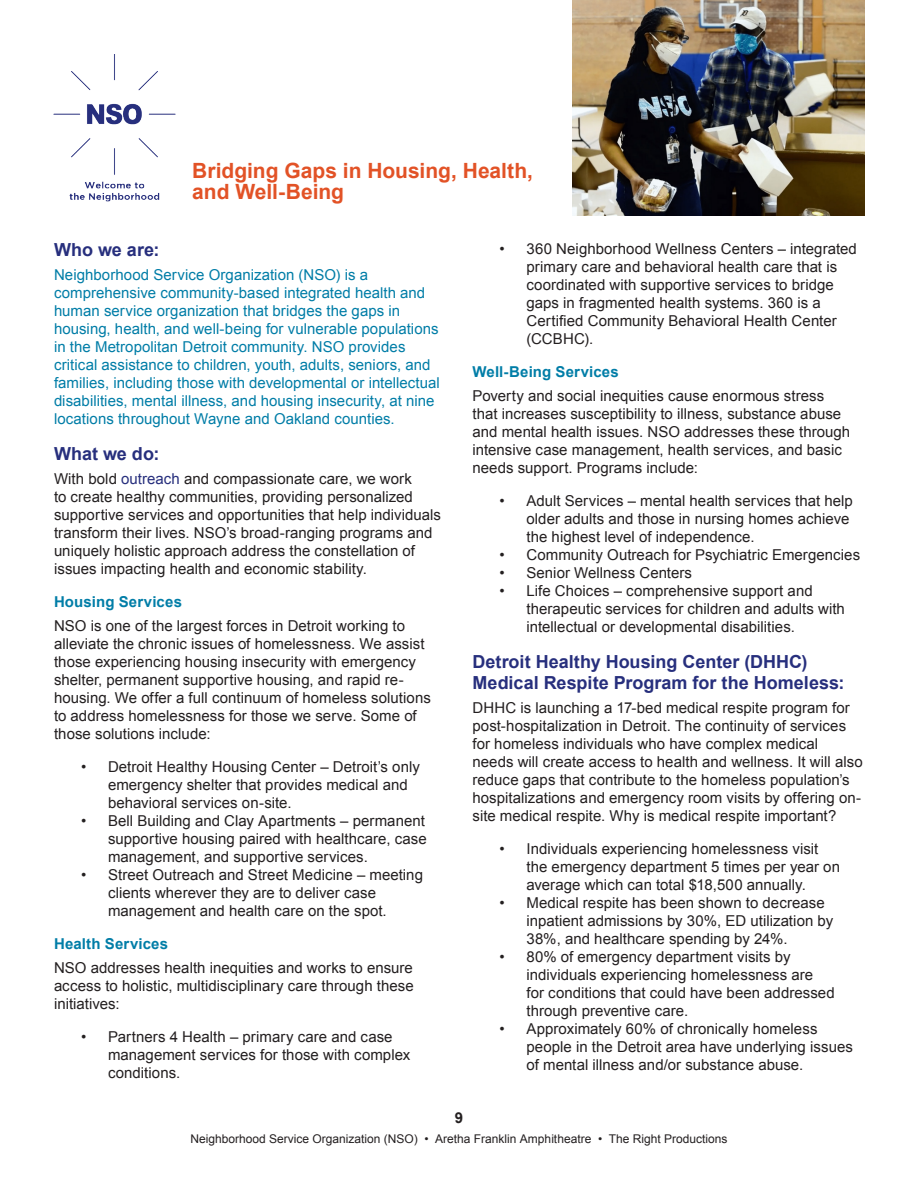
<style>
.page{position:relative;width:918px;height:1188px;background:#fff}
.page>*{position:absolute;margin:0;border:0;box-sizing:border-box;transform-origin:0 0}
.WOH_Photo_Caption{font:700 21px/21px "Arial";color:#e25226}
.WOH_Paragraph_Titles{font:700 18px/21px "Arial";color:#272f7d}
.t1{font:15px/18px "Arial";letter-spacing:.005em;color:#231f20}
.WOH_Paragraph_Titles-2{font:15px/18px "Arial";letter-spacing:.005em;color:#007da7}
.WOH_Paragraph_Titles-3{font:700 15px "Arial";letter-spacing:.01em;color:#007da7}
.WOH_Paragraph_Sub-Titles{font:700 15px "Arial";letter-spacing:.01em;color:#007da7}
.t2{font:700 15px "Arial";color:#231f20}
.t3{font:12px "Arial";color:#231f20}
.s1{color:#272f7d}
</style>
<div class="page">
<img style="left:54px;top:54px;width:121px;height:148px">
<img style="left:572px;top:0;width:293px;height:216px">
<p class="WOH_Photo_Caption" style="left:192px;top:161px;width:342px">Bridging Gaps in Housing, Health, and Well-Being</p>
<p class="WOH_Paragraph_Titles" style="left:54px;top:240px;width:107px">Who we are:</p>
<p class="WOH_Paragraph_Titles-2" style="left:54px;top:266px;width:387px">Neighborhood Service Organization (NSO) is a comprehensive community-based integrated health and human service organization that bridges the gaps in housing, health, and well-being for vulnerable populations in the Metropolitan Detroit community. NSO provides critical assistance to children, youth, adults, seniors, and families, including those with developmental or intellectual disabilities, mental illness, and housing insecurity, at nine locations throughout Wayne and Oakland counties.</p>
<p class="WOH_Paragraph_Titles" style="left:54px;top:444px;width:107px">What we do:</p>
<p class="t1" style="left:54px;top:470px;width:389px">With bold <span class="s1">outreach</span> and compassionate care, we work<br>to create healthy communities, providing personalized supportive services and opportunities that help individuals transform their lives. NSO’s broad-ranging programs and uniquely holistic approach address the constellation of issues impacting health and economic stability.</p>
<p class="WOH_Paragraph_Sub-Titles" style="left:54px;top:592px;width:130px">Housing Services</p>
<p class="t1" style="left:54px;top:617px;width:378px">NSO is one of the largest forces in Detroit working to alleviate the chronic issues of homelessness. We assist those experiencing housing insecurity with emergency shelter, permanent supportive housing, and rapid re&shy;housing. We offer a full continuum of homeless solutions to address homelessness for those we serve. Some of those solutions include:</p>
<p class="t1" style="left:108px;top:758px;width:313px;text-indent:-27px">• Detroit Healthy Housing Center – Detroit’s only emergency shelter that provides medical and behavioral services on-site.</p>
<p class="t1" style="left:108px;top:812px;width:320px;text-indent:-27px">• Bell Building and Clay Apartments – permanent supportive housing paired with healthcare, case management, and supportive services.</p>
<p class="t1" style="left:108px;top:866px;width:317px;text-indent:-27px">• Street Outreach and Street Medicine – meeting clients wherever they are to deliver case management and health care on the spot.</p>
<p class="WOH_Paragraph_Titles-3" style="left:54px;top:934px;width:116px">Health Services</p>
<p class="t1" style="left:54px;top:959px;width:361px;text-align:justify">NSO addresses health inequities and works to ensure access to holistic, multidisciplinary care through these initiatives:</p>
<p class="t1" style="left:108px;top:1028px;width:304px;text-indent:-27px">• Partners 4 Health – primary care and case management services for those with complex conditions.</p>
<p class="t1" style="left:526px;top:240px;width:332px;text-indent:-27px">• 360 Neighborhood Wellness Centers – integrated primary care and behavioral health care that is coordinated with supportive services to bridge gaps in fragmented health systems. 360 is a Certified Community Behavioral Health Center (CCBHC).</p>
<p class="WOH_Paragraph_Titles-3" style="left:472px;top:362px;width:148px">Well-Being Services</p>
<p class="t1" style="left:472px;top:387px;width:379px">Poverty and social inequities cause enormous stress that increases susceptibility to illness, substance abuse and mental health issues. NSO addresses these through intensive case management, health services, and basic needs support. Programs include:</p>
<p class="t1" style="left:526px;top:492px;width:328px;text-indent:-27px">• Adult Services – mental health services that help older adults and those in nursing homes achieve the highest level of independence.</p>
<p class="t1" style="left:500px;top:546px;width:362px">• Community Outreach for Psychiatric Emergencies</p>
<p class="t1" style="left:500px;top:564px;width:194px">• Senior Wellness Centers</p>
<p class="t1" style="left:526px;top:582px;width:320px;text-indent:-27px">• Life Choices – comprehensive support and therapeutic services for children and adults with intellectual or developmental disabilities.</p>
<p class="WOH_Paragraph_Titles" style="left:472px;top:652px;width:374px">Detroit Healthy Housing Center (DHHC)<br>Medical Respite Program for the Homeless:</p>
<p class="t1" style="left:472px;top:699px;width:392px">DHHC is launching a 17-bed medical respite program for post-hospitalization in Detroit. The continuity of services for homeless individuals who have complex medical needs will create access to health and wellness. It will also reduce gaps that contribute to the homeless population’s hospitalizations and emergency room visits by offering on&shy;site medical respite. Why is medical respite important?</p>
<p class="t1" style="left:526px;top:840px;width:315px;text-indent:-27px">• Individuals experiencing homelessness visit the emergency department 5 times per year on average which can total $18,500 annually.</p>
<p class="t1" style="left:526px;top:894px;width:308px;text-indent:-27px">• Medical respite has been shown to decrease inpatient admissions by 30%, ED utilization by<br>38%, and healthcare spending by 24%.</p>
<p class="t1" style="left:526px;top:948px;width:310px;text-indent:-27px">• 80% of emergency department visits by individuals experiencing homelessness are<br>for conditions that could have been addressed through preventive care.</p>
<p class="t1" style="left:526px;top:1020px;width:328px;text-indent:-27px">• Approximately 60% of chronically homeless people in the Detroit area have underlying issues of mental illness and/or substance abuse.</p>
<p class="t2" style="left:455px;top:1108px;width:10px">9</p>
<p class="t3" style="left:190px;top:1131px;width:539px">Neighborhood Service Organization (NSO) • Aretha Franklin Amphitheatre • The Right Productions</p>
</div>
